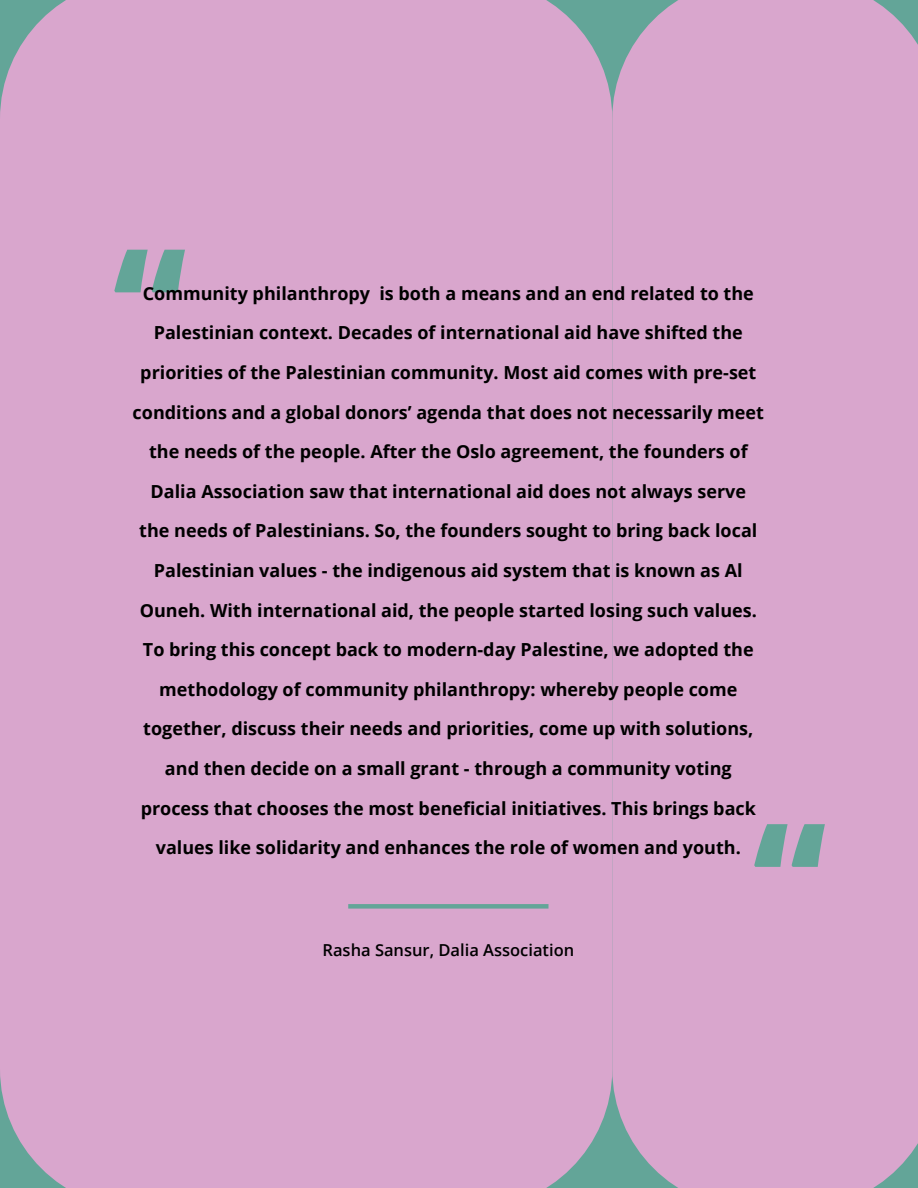
<style>
.page{position:relative;width:918px;height:1188px;background:#fff}
.page>*{position:absolute;margin:0;border:0;box-sizing:border-box;transform-origin:0 0}
.t1{font:800 150px "Open Sans";color:#63a598}
.t2{font:700 18px/39.6px "Open Sans";color:#000;text-align:center}
.t3{font:600 16.5px "Open Sans";color:#000}
</style>
<div class="page">
<div style="left:0;top:0;width:612px;height:1188px;background:#d9a6cd"></div>
<svg style="left:612px;top:0;width:306px;height:1188px;background:#d5a5cb"></svg>
<div style="left:348px;top:904px;width:201px;height:5px;background:#63a598"></div>
<h1 class="t1" style="left:113px;top:188px;width:76px">“</h1>
<p class="t2" style="left:143px;top:273px;width:613px">Community philanthropy is both a means and an end related to the</p>
<p class="t2" style="left:140px;top:313px;width:618px">Palestinian context. Decades of international aid have shifted the priorities of the Palestinian community. Most aid comes with pre-set</p>
<p class="t2" style="left:133px;top:392px;width:633px">conditions and a global donors’ agenda that does not necessarily meet the needs of the people. After the Oslo agreement, the founders of Dalia Association saw that international aid does not always serve<br>the needs of Palestinians. So, the founders sought to bring back local Palestinian values - the indigenous aid system that is known as Al</p>
<p class="t2" style="left:140px;top:590px;width:619px;text-align:left">Ouneh. With international aid, the people started losing such values.<br>To bring this concept back to modern-day Palestine, we adopted the</p>
<p class="t2" style="left:143px;top:669px;width:612px">methodology of community philanthropy: whereby people come together, discuss their needs and priorities, come up with solutions,</p>
<p class="t2" style="left:141px;top:748px;width:617px">and then decide on a small grant - through a community voting process that chooses the most beneficial initiatives. This brings back</p>
<p class="t2" style="left:156px;top:827px;width:587px">values like solidarity and enhances the role of women and youth.</p>
<h1 class="t1" style="left:753px;top:763px;width:76px">“</h1>
<p class="t3" style="left:323px;top:939px;width:253px">Rasha Sansur, Dalia Association</p>
</div>
